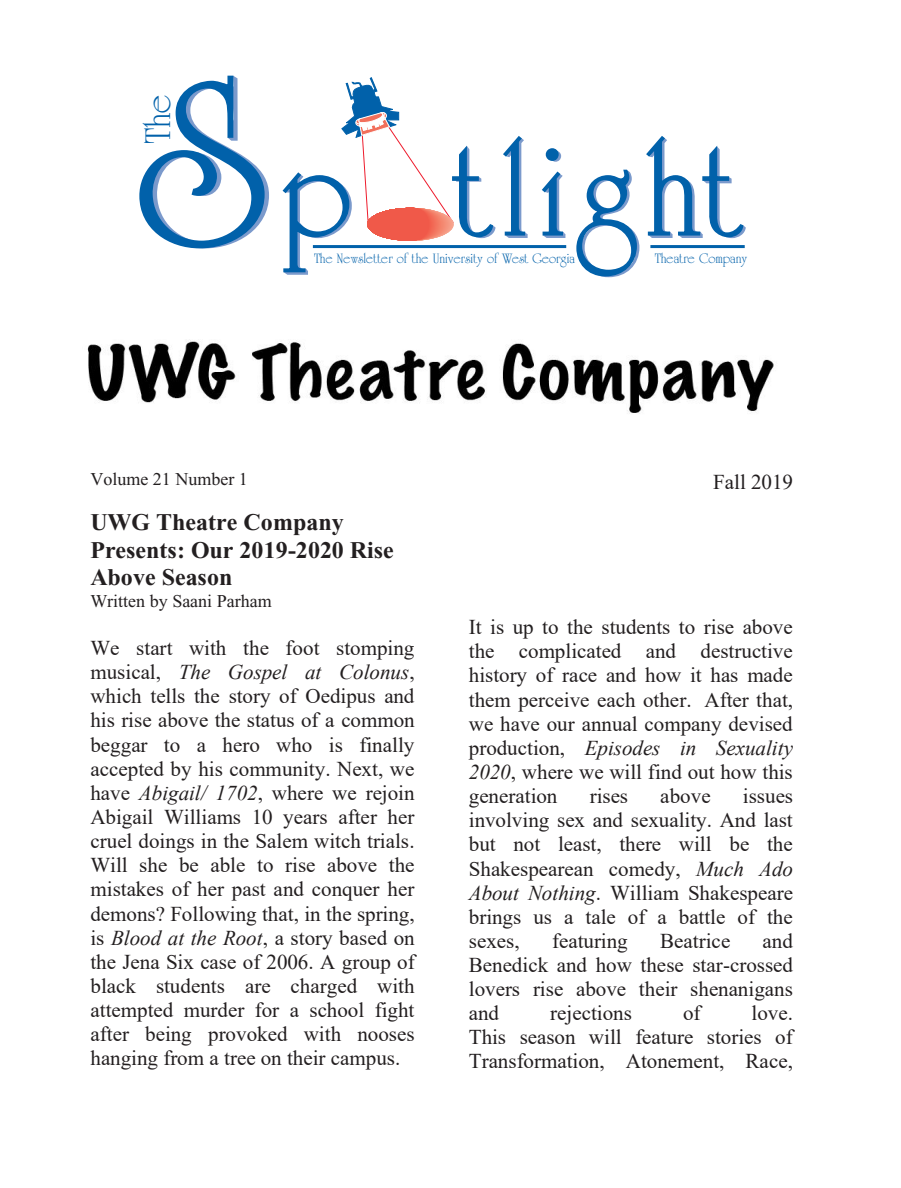
<style>
.page{position:relative;width:901px;height:1188px;background:#fff}
.page>*{position:absolute;margin:0;border:0;box-sizing:border-box;transform-origin:0 0}
.t1{font:38.25px "University Roman";color:#0161aa}
.t2{font:700 24px/27.6px "Times New Roman";color:#231f20}
.t3{font:21px/24.2px "Times";color:#231f20;text-align:justify}
.t4{font:18px "Times New Roman";color:#231f20}
.t5{font:14.7px "University Roman";color:#0161aa}
.t6{font:14.55px "University Roman";color:#0161aa}
.s1{font-style:italic}
</style>
<div class="page">
<img style="left:87px;top:339px;width:687px;height:75px">
<svg style="left:139px;top:76px;width:130px;height:173px"></svg>
<svg style="left:503px;top:136px;width:24px;height:102px"></svg>
<svg style="left:542px;top:148px;width:23px;height:90px"></svg>
<svg style="left:576px;top:136px;width:169px;height:141px"></svg>
<svg style="left:282px;top:77px;width:213px;height:198px"></svg>
<hr style="left:650px;top:245px;width:94px;height:3px;background:#0161aa">
<hr style="left:313px;top:245px;width:253px;height:3px;background:#0161aa">
<p class="t1" style="left:136px;top:143px;width:50px;rotate:-90deg">The</p>
<p class="t6" style="left:314px;top:250px;width:262px">The Newsletter of the University of West Georgia</p>
<p class="t5" style="left:655px;top:249px;width:94px">Theatre Company</p>
<p class="t4" style="left:90px;top:469px;width:159px">Volume 21 Number 1</p>
<p class="t2" style="left:90px;top:509px;width:305px">UWG Theatre Company<br>Presents: Our 2019-2020 Rise<br>Above Season</p>
<p class="t4" style="left:90px;top:592px;width:183px">Written by Saani Parham</p>
<p class="t3" style="left:90px;top:635px;width:326px">We start with the foot stomping musical, <span class="s1">The Gospel at Colonus</span>, which tells the story of Oedipus and his rise above the status of a common beggar to a hero who is finally accepted by his community. Next, we have <span class="s1">Abigail/ 1702</span>, where we rejoin Abigail Williams 10 years after her cruel doings in the Salem witch trials.<br>Will she be able to rise above the mistakes of her past and conquer her demons? Following that, in the spring, is <span class="s1">Blood at the Root</span>, a story based on the Jena Six case of 2006. A group of black students are charged with attempted murder for a school fight after being provoked with nooses hanging from a tree on their campus.</p>
<p class="t3" style="left:713px;top:470px;width:81px">Fall 2019</p>
<p class="t3" style="left:468px;top:614px;width:326px">It is up to the students to rise above the complicated and destructive history of race and how it has made them perceive each other. After that, we have our annual company devised production, <span class="s1">Episodes in Sexuality 2020</span>, where we will find out how this generation</p>
<p class="t3" style="left:468px;top:783px;width:326px;text-indent:274px">issues involving sex and sexuality. And last but not least, there will be the Shakespearean comedy, <span class="s1">Much Ado About Nothing</span>. William Shakespeare brings us a tale of a battle of the sexes,</p>
<p class="t3" style="left:589px;top:783px;width:40px">rises</p>
<p class="t3" style="left:660px;top:783px;width:52px">above</p>
<p class="t3" style="left:468px;top:928px;width:326px;text-indent:294px">and Benedick and how these star-crossed lovers rise above their shenanigans and</p>
<p class="t3" style="left:552px;top:928px;width:77px">featuring</p>
<p class="t3" style="left:660px;top:928px;width:72px">Beatrice</p>
<p class="t3" style="left:550px;top:1000px;width:83px">rejections</p>
<p class="t3" style="left:682px;top:1000px;width:19px">of</p>
<p class="t3" style="left:468px;top:1000px;width:326px;text-indent:283px">love.<br>This season will feature stories of Transformation, Atonement, Race,</p>
</div>
